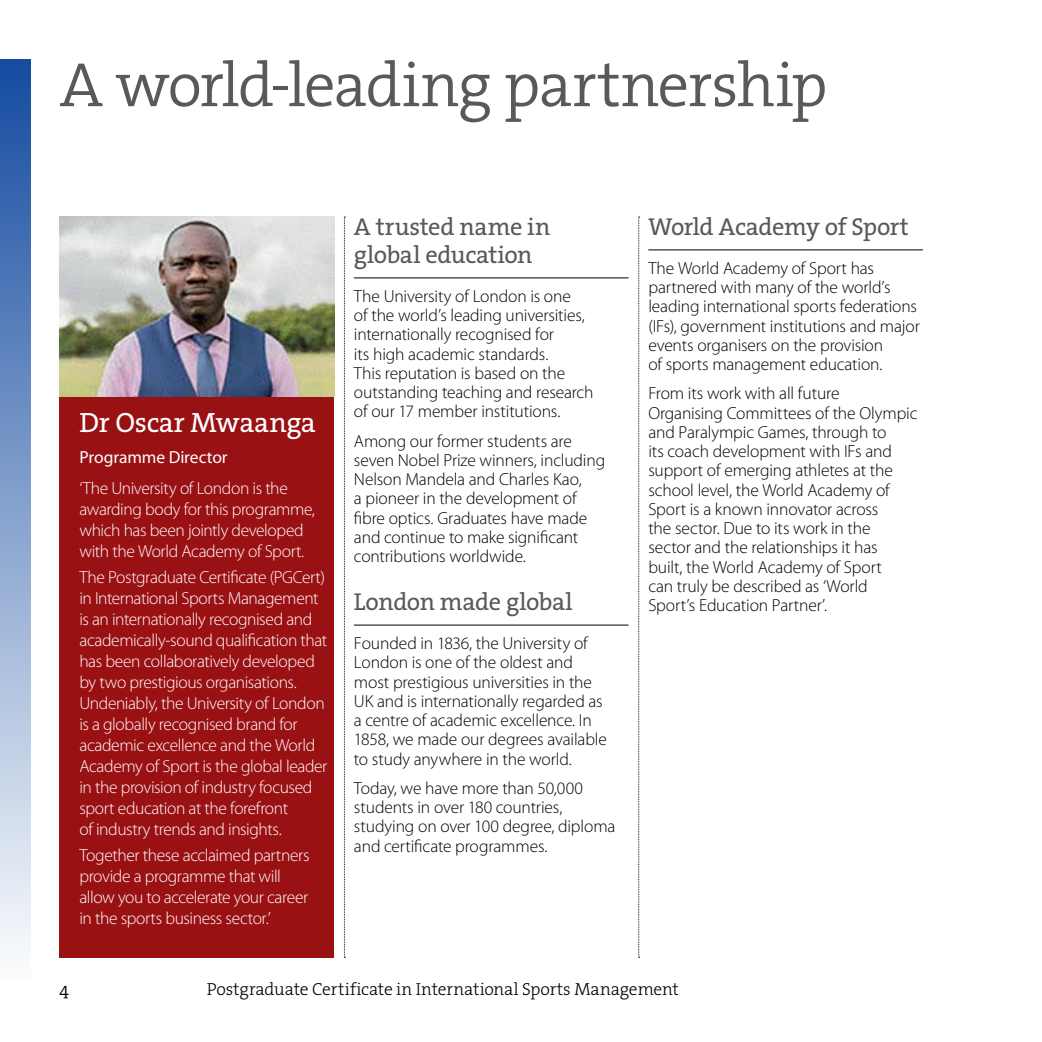
<style>
.page{position:relative;width:1042px;height:1042px;background:#fff}
.page>*{position:absolute;margin:0;border:0;box-sizing:border-box;transform-origin:0 0}
.P__header{font:63px "The Serif HP4 Se Lig";letter-spacing:-.025em;color:#58595b}
.Q__in_box-name{font:28px "The Serif HP5 Plain";letter-spacing:-.01em;color:#fff}
.P__subhead{font:24.5px/28px "The Serif HP5 Plain";letter-spacing:-.015em;color:#58595b}
.P__body_copy{font:300 17.5px/19.2px "Myriad Pro";letter-spacing:-.01em;color:#000}
.KD__body_copy{font:300 17.5px/21px "Myriad Pro";letter-spacing:-.025em;color:#fff}
.t1{font:17.5px "The Serif HP3 Lig";letter-spacing:-.005em;color:#000}
.KD__body_copy-2{font:17.5px "Myriad Pro";letter-spacing:-.005em;color:#fff}
.t2{font:17.5px "The Serif HP4 Se Lig";color:#000}
</style>
<div class="page">
<div style="left:60px;top:396px;width:274px;height:561px;background:#9a1114"></div>
<div style="left:0;top:60px;width:31px;height:922px;background:linear-gradient(to bottom,#154ba0,#fcfdfe)"></div>
<svg style="left:638px;top:217px;width:2px;height:741px"></svg>
<svg style="left:344px;top:217px;width:1px;height:741px"></svg>
<img style="left:60px;top:217px;width:274px;height:179px">
<hr style="left:354px;top:278px;width:274px;height:1px;background:#000">
<hr style="left:354px;top:625px;width:274px;height:1px;background:#000">
<hr style="left:648px;top:250px;width:275px;height:1px;background:#000">
<h1 class="P__header" style="left:60px;top:44px;width:769px">A world-leading partnership</h1>
<p class="Q__in_box-name" style="left:79px;top:405px;width:238px">Dr Oscar Mwaanga</p>
<p class="KD__body_copy-2" style="left:79px;top:447px;width:150px">Programme Director</p>
<p class="KD__body_copy" style="left:79px;top:478px;width:237px">‘The University of London is the awarding body for this programme, which has been jointly developed with the World Academy of Sport.</p>
<p class="KD__body_copy" style="left:79px;top:567px;width:249px">The Postgraduate Certificate (PGCert) in International Sports Management is an internationally recognised and academically-sound qualification that has been collaboratively developed by two prestigious organisations.<br>Undeniably, the University of London is a globally recognised brand for academic excellence and the World Academy of Sport is the global leader in the provision of industry focused sport education at the forefront<br>of industry trends and insights.</p>
<p class="KD__body_copy" style="left:79px;top:845px;width:232px">Together these acclaimed partners provide a programme that will allow you to accelerate your career in the sports business sector.’</p>
<h2 class="P__subhead" style="left:354px;top:213px;width:198px">A trusted name in global education</h2>
<p class="P__body_copy" style="left:354px;top:286px;width:241px">The University of London is one<br>of the world’s leading universities, internationally recognised for<br>its high academic standards.<br>This reputation is based on the outstanding teaching and research of our 17 member institutions.</p>
<p class="P__body_copy" style="left:354px;top:431px;width:253px">Among our former students are seven Nobel Prize winners, including<br>Nelson Mandela and Charles Kao,<br>a pioneer in the development of fibre optics. Graduates have made and continue to make significant contributions worldwide.</p>
<h2 class="P__subhead" style="left:354px;top:588px;width:220px">London made global</h2>
<p class="P__body_copy" style="left:354px;top:633px;width:255px">Founded in 1836, the University of London is one of the oldest and most prestigious universities in the UK and is internationally regarded as a centre of academic excellence. In 1858, we made our degrees available to study anywhere in the world.</p>
<p class="P__body_copy" style="left:354px;top:778px;width:263px">Today, we have more than 50,000 students in over 180 countries, studying on over 100 degree, diploma and certificate programmes.</p>
<h2 class="P__subhead" style="left:648px;top:213px;width:262px">World Academy of Sport</h2>
<p class="P__body_copy" style="left:648px;top:258px;width:273px">The World Academy of Sport has partnered with many of the world’s leading international sports federations (IFs), government institutions and major events organisers on the provision<br>of sports management education.</p>
<p class="P__body_copy" style="left:648px;top:384px;width:271px">From its work with all future Organising Committees of the Olympic and Paralympic Games, through to<br>its coach development with IFs and support of emerging athletes at the school level, the World Academy of Sport is a known innovator across<br>the sector. Due to its work in the<br>sector and the relationships it has<br>built, the World Academy of Sport<br>can truly be described as ‘World Sport’s Education Partner’.</p>
<p class="t2" style="left:60px;top:978px;width:11px">4</p>
<p class="t1" style="left:207px;top:978px;width:474px">Postgraduate Certificate in International Sports Management</p>
</div>
